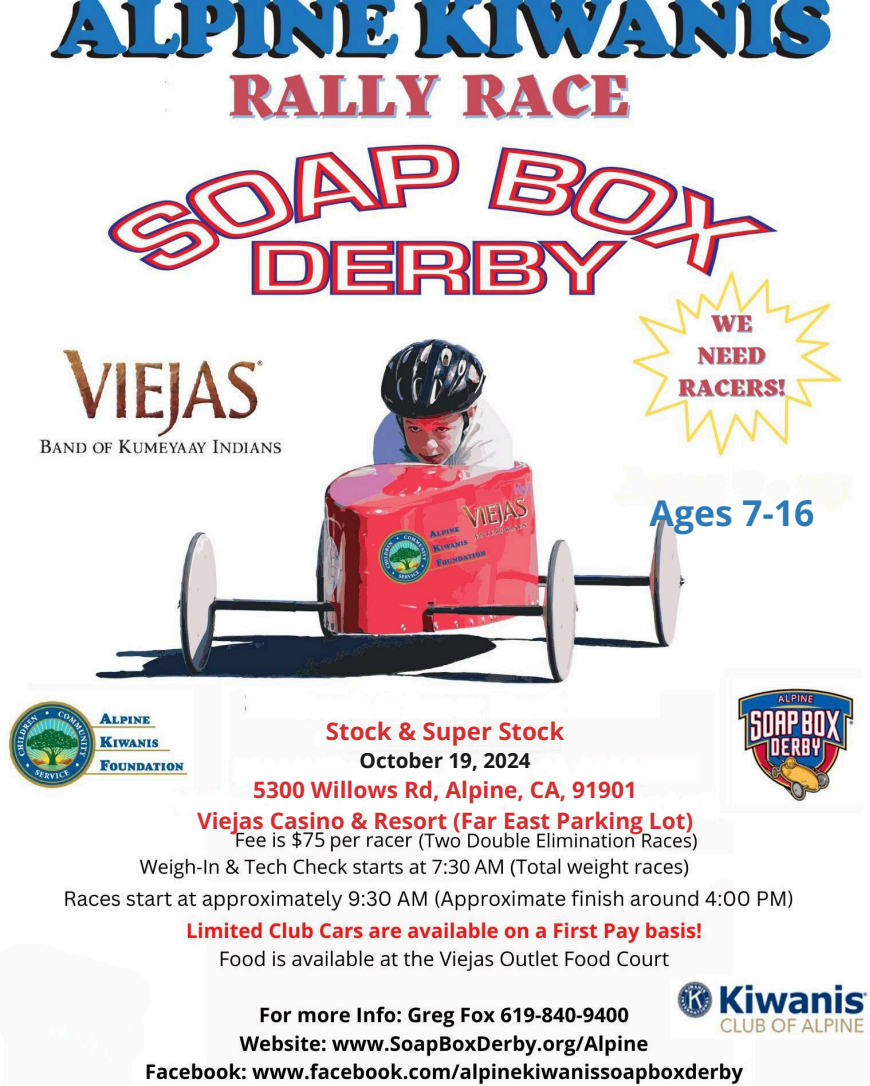
<style>
.page{position:relative;width:870px;height:1086px;background:#fff}
.page>*{position:absolute;margin:0;border:0;box-sizing:border-box;transform-origin:0 0}
.t1{font:700 35.55px "Open Sans";color:#2e7ab6}
.t2{font:700 24.08px "Open Sans";color:#d32f31}
.t3{font:700 22.58px "Open Sans";color:#d32f31}
.t4{font:700 20.62px "Open Sans";color:#171818}
</style>
<div class="page">
<img style="left:6px;top:0;width:863px;height:1085px">
<p class="t1" style="left:649px;top:488px;width:166px">Ages 7-16</p>
<p class="t2" style="left:326px;top:714px;width:240px">Stock &amp; Super Stock</p>
<h1 class="t4" style="left:359px;top:746px;width:172px">October 19, 2024</h1>
<p class="t3" style="left:253px;top:774px;width:385px">5300 Willows Rd, Alpine, CA, 91901</p>
<p class="t3" style="left:197px;top:804px;width:497px">Viejas Casino &amp; Resort (Far East Parking Lot)</p>
</div>
